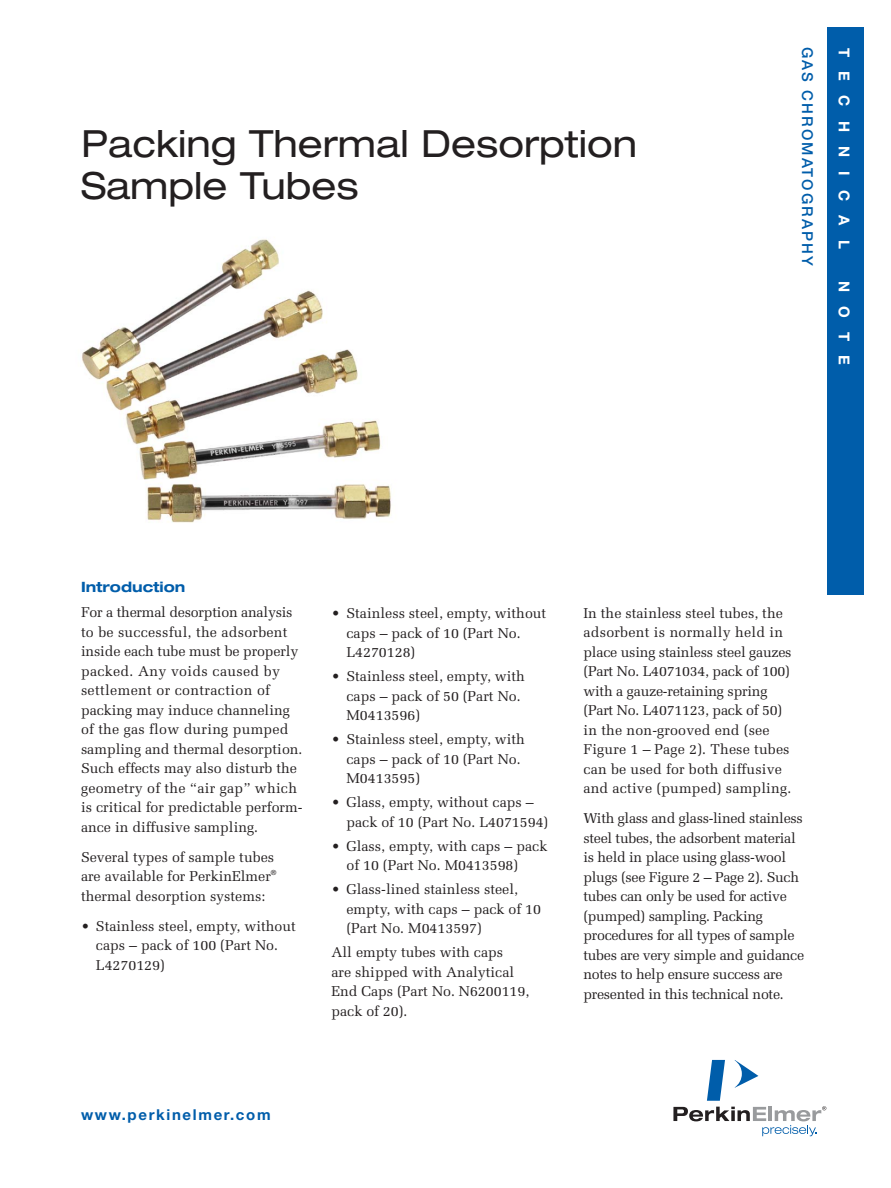
<style>
.page{position:relative;width:891px;height:1188px;background:#fff}
.page>*{position:absolute;margin:0;border:0;box-sizing:border-box;transform-origin:0 0}
.t1{font:expanded 37.5px/42px "Helvetica Neue";color:#231f20}
.t2{font:700 15px "Helvetica Neue";letter-spacing:.11em;color:#005daa}
.t3{font:500 15px "Helvetica Neue";letter-spacing:.14em;color:#005daa}
.t4{font:700 15px "Helvetica Neue";letter-spacing:.945em;color:#fff}
.t5{font:14.25px/19.5px "Melior";color:#231f20}
.t6{font:14.25px/19.5px "Melior";letter-spacing:-.02em;color:#231f20}
.t7{font:700 expanded 14.25px "Helvetica Neue";color:#005daa}
</style>
<div class="page">
<img style="left:82px;top:239px;width:309px;height:284px">
<div style="left:827px;top:27px;width:37px;height:567px;background:#005daa"></div>
<svg style="left:673px;top:1060px;width:153px;height:76px"></svg>
<h1 class="t1" style="left:81px;top:126px;width:558px">Packing Thermal Desorption<br>Sample Tubes</h1>
<p class="t3" style="left:813px;top:47px;width:221px;rotate:90deg">GAS CHROMATOGRAPHY</p>
<p class="t4" style="left:850px;top:48px;width:202px;rotate:90deg">TECHNICAL</p>
<p class="t4" style="left:850px;top:281px;width:86px;rotate:90deg">NOTE</p>
<p class="t7" style="left:81px;top:581px;width:106px">Introduction</p>
<p class="t5" style="left:81px;top:604px;width:223px">For a thermal desorption analysis to be successful, the adsorbent inside each tube must be properly packed. Any voids caused by settlement or contraction of packing may induce channeling of the gas flow during pumped sampling and thermal desorption.<br>Such effects may also disturb the geometry of the “air gap” which is critical for predictable perform&shy;ance in diffusive sampling.</p>
<p class="t5" style="left:81px;top:849px;width:197px">Several types of sample tubes are available for PerkinElmer<sup>® </sup>thermal desorption systems:</p>
<p class="t5" style="left:96px;top:918px;width:201px;text-indent:-15px">• Stainless steel, empty, without caps – pack of 100 (Part No.<br>L4270129)</p>
<p class="t5" style="left:346px;top:605px;width:201px;text-indent:-15px">• Stainless steel, empty, without caps – pack of 10 (Part No.<br>L4270128)</p>
<p class="t5" style="left:346px;top:668px;width:180px;text-indent:-15px">• Stainless steel, empty, with caps – pack of 50 (Part No.<br>M0413596)</p>
<p class="t5" style="left:346px;top:731px;width:180px;text-indent:-15px">• Stainless steel, empty, with caps – pack of 10 (Part No.<br>M0413595)</p>
<p class="t5" style="left:346px;top:794px;width:203px;text-indent:-15px">• Glass, empty, without caps – pack of 10 (Part No. L4071594)</p>
<p class="t5" style="left:346px;top:837px;width:202px;text-indent:-15px">• Glass, empty, with caps – pack of 10 (Part No. M0413598)</p>
<p class="t5" style="left:346px;top:881px;width:196px;text-indent:-15px">• Glass-lined stainless steel, empty, with caps – pack of 10 (Part No. M0413597)</p>
<p class="t5" style="left:331px;top:944px;width:199px">All empty tubes with caps<br>are shipped with Analytical<br>End Caps (Part No. N6200119, pack of 20).</p>
<p class="t5" style="left:583px;top:605px;width:210px">In the stainless steel tubes, the adsorbent is normally held in place using stainless steel gauzes (Part No. L4071034, pack of 100) with a gauze-retaining spring (Part No. L4071123, pack of 50) in the non-grooved end (see<br>Figure 1 – Page 2). These tubes can be used for both diffusive and active (pumped) sampling.</p>
<p class="t6" style="left:583px;top:810px;width:222px">With glass and glass-lined stainless steel tubes, the adsorbent material is held in place using glass-wool plugs (see Figure 2 – Page 2). Such tubes can only be used for active (pumped) sampling. Packing procedures for all types of sample tubes are very simple and guidance notes to help ensure success are presented in this technical note.</p>
<p class="t2" style="left:81px;top:1110px;width:191px">www.perkinelmer.com</p>
</div>
